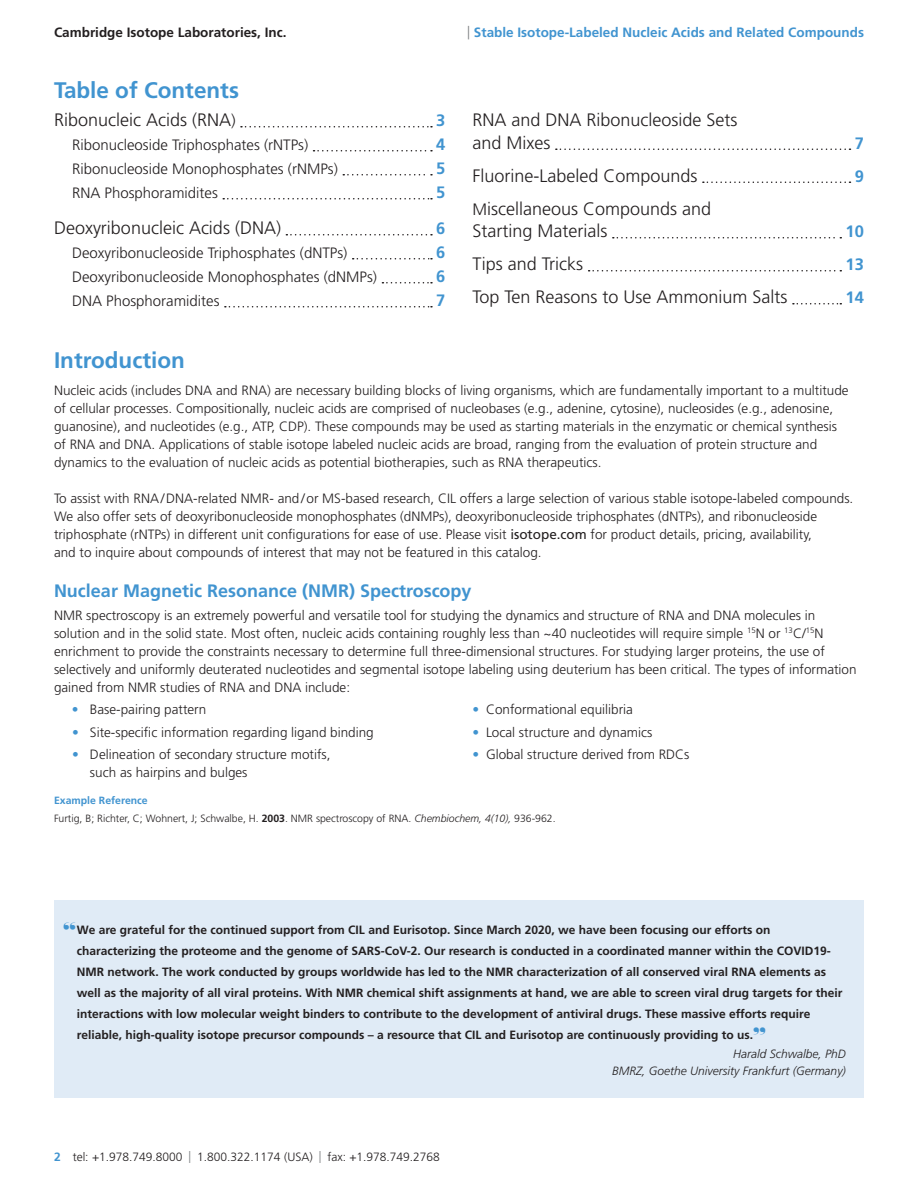
<style>
.page{position:relative;width:918px;height:1188px;background:#fff}
.page>*{position:absolute;margin:0;border:0;box-sizing:border-box;transform-origin:0 0}
.t1{font:700 22.5px "Frutiger LT Std";color:#4194d0}
.Product_Headings{font:300 18px "Frutiger LT Std";color:#231f20}
.Product_Headings-2{font:700 18px "Frutiger LT Std";color:#4194d0}
.Product_Headings-3{font:700 16.5px "Frutiger LT Std";color:#4194d0}
.Product_Headings-4{font:300 15px "Frutiger LT Std";color:#231f20}
.Product_Headings-5{font:300 13.5px/18px "Frutiger LT Std";color:#231f20}
.t2{font:700 13.5px "Frutiger LT Std";color:#4194d0}
.t3{font:700 13.5px "Frutiger LT Std";color:#231f20}
.t4{font:700 12px/21px "Frutiger LT Std";color:#231f20}
.t5{font:300 12px "Frutiger LT Std";color:#231f20}
.t6{font:italic 300 12px "Frutiger LT Std";color:#231f20}
.t7{font:300 10.5px "Frutiger LT Std";color:#231f20}
.t8{font:700 10.5px "Frutiger LT Std";color:#4194d0}
.s1{font-weight:300;color:#808285}
.s2{font-size:16.5px}
.s3{font-weight:400}
.s4{color:#4194d0}
.s5{font-weight:700}
.s6{font-style:italic}
.s7{font-weight:700;color:#4194d0}
.s8{color:#808285}
</style>
<div class="page">
<div style="left:54px;top:900px;width:810px;height:198px;background:#e0ebf6"></div>
<svg style="left:241px;top:126px;width:191px;height:2px"></svg>
<svg style="left:314px;top:150px;width:118px;height:2px"></svg>
<svg style="left:343px;top:174px;width:89px;height:2px"></svg>
<svg style="left:223px;top:198px;width:209px;height:2px"></svg>
<svg style="left:286px;top:234px;width:146px;height:2px"></svg>
<svg style="left:353px;top:258px;width:79px;height:2px"></svg>
<svg style="left:382px;top:282px;width:50px;height:2px"></svg>
<svg style="left:225px;top:306px;width:207px;height:2px"></svg>
<svg style="left:556px;top:148px;width:294px;height:2px"></svg>
<svg style="left:703px;top:182px;width:147px;height:1px"></svg>
<svg style="left:613px;top:237px;width:228px;height:1px"></svg>
<svg style="left:589px;top:270px;width:252px;height:2px"></svg>
<svg style="left:793px;top:303px;width:48px;height:1px"></svg>
<p class="t3" style="left:54px;top:25px;width:234px">Cambridge Isotope Laboratories, Inc.</p>
<p class="t2" style="left:467px;top:25px;width:398px"><span class="s1">|</span> Stable Isotope-Labeled Nucleic Acids and Related Compounds</p>
<p class="t1" style="left:54px;top:77px;width:187px">Table of Contents</p>
<p class="Product_Headings" style="left:54px;top:110px;width:183px">Ribonucleic Acids (RNA<span class="s2">)</span></p>
<p class="Product_Headings-3" style="left:436px;top:111px;width:11px">3</p>
<p class="Product_Headings-4" style="left:72px;top:136px;width:238px">Ribonucleoside Triphosphates (rNTPs)</p>
<p class="Product_Headings-3" style="left:436px;top:135px;width:11px">4</p>
<p class="Product_Headings-4" style="left:72px;top:160px;width:267px">Ribonucleoside Monophosphates (rNMPs)</p>
<p class="Product_Headings-3" style="left:436px;top:159px;width:11px">5</p>
<p class="Product_Headings-4" style="left:72px;top:184px;width:147px">RNA Phosphoramidites</p>
<p class="Product_Headings-3" style="left:436px;top:183px;width:11px">5</p>
<p class="Product_Headings" style="left:54px;top:218px;width:229px">Deoxyribonucleic Acids (DNA)</p>
<p class="Product_Headings-3" style="left:436px;top:219px;width:11px">6</p>
<p class="Product_Headings-4" style="left:72px;top:244px;width:277px">Deoxyribonucleoside Triphosphates (dNTPs)</p>
<p class="Product_Headings-3" style="left:436px;top:243px;width:11px">6</p>
<p class="Product_Headings-4" style="left:72px;top:268px;width:307px">Deoxyribonucleoside Monophosphates (dNMPs)</p>
<p class="Product_Headings-3" style="left:436px;top:267px;width:11px">6</p>
<p class="Product_Headings-4" style="left:72px;top:292px;width:149px">DNA Phosphoramidites</p>
<p class="Product_Headings-3" style="left:436px;top:291px;width:11px">7</p>
<p class="Product_Headings" style="left:472px;top:110px;width:267px">RNA and DNA Ribonucleoside Sets</p>
<p class="Product_Headings" style="left:472px;top:132px;width:80px">and Mixes</p>
<p class="Product_Headings-3" style="left:855px;top:133px;width:11px">7</p>
<p class="Product_Headings" style="left:472px;top:165px;width:227px">Fluorine-Labeled Compounds</p>
<p class="Product_Headings-3" style="left:855px;top:166px;width:11px">9</p>
<p class="Product_Headings" style="left:473px;top:198px;width:240px"><span class="s2">M</span>iscellaneous Compounds and</p>
<p class="Product_Headings" style="left:472px;top:221px;width:136px">Starting Materials</p>
<p class="Product_Headings-3" style="left:846px;top:222px;width:20px">10</p>
<p class="Product_Headings" style="left:472px;top:254px;width:112px">Tips and Tricks</p>
<p class="Product_Headings-3" style="left:846px;top:255px;width:20px">13</p>
<p class="Product_Headings" style="left:472px;top:287px;width:317px">Top Ten Reasons to Use Ammonium Salts</p>
<p class="Product_Headings-3" style="left:846px;top:288px;width:20px">14</p>
<p class="t1" style="left:54px;top:347px;width:132px">Introduction</p>
<p class="Product_Headings-5" style="left:54px;top:381px;width:796px">Nucleic acids (includes DNA and RNA) are necessary building blocks of living organisms, which are fundamentally important to a multitude of cellular processes. Compositionally, nucleic acids are comprised of nucleobases (e.g., adenine, cytosine), nucleosides (e.g., adenosine, guanosine), and nucleotides (e.g., ATP, CDP). These compounds may be used as starting materials in the enzymatic or chemical synthesis of RNA and DNA. Applications of stable isotope labeled nucleic acids are broad, ranging from the evaluation of protein structure and dynamics to the evaluation of nucleic acids as potential biotherapies, such as RNA therapeutics.</p>
<p class="Product_Headings-5" style="left:54px;top:489px;width:801px">To assist with RNA/DNA-related NMR- and/or MS-based research, CIL offers a large selection of various stable isotope-labeled compounds.<br>We also offer sets of deoxyribonucleoside monophosphates (dNMPs), deoxyribonucleoside triphosphates (dNTPs), and ribonucleoside triphosphate (rNTPs) in different unit configurations for ease of use. Please visit <span class="s3">isotope.com</span> for product details, pricing, availability,</p>
<p class="Product_Headings-5" style="left:54px;top:543px;width:489px">and to inquire about compounds of interest that may not be featured in this catalog.</p>
<p class="Product_Headings-2" style="left:54px;top:581px;width:419px">Nuclear Magnetic Resonance (NMR) Spectroscopy</p>
<p class="Product_Headings-5" style="left:54px;top:606px;width:804px">NMR spectroscopy is an extremely powerful and versatile tool for studying the dynamics and structure of RNA and DNA molecules in solution and in the solid state. Most often, nucleic acids containing roughly less than ~40 nucleotides will require simple <sup>15</sup>N or <sup>13</sup>C/<sup>15</sup>N enrichment to provide the constraints necessary to determine full three-dimensional structures. For studying larger proteins, the use of selectively and uniformly deuterated nucleotides and segmental isotope labeling using deuterium has been critical. The types of information gained from NMR studies of RNA and DNA include:</p>
<p class="Product_Headings-5" style="left:72px;top:701px;width:136px"><span class="s4">•</span> Base-pairing pattern</p>
<p class="Product_Headings-5" style="left:472px;top:701px;width:162px"><span class="s4">•</span> Conformational equilibria</p>
<p class="Product_Headings-5" style="left:72px;top:723px;width:303px"><span class="s4">•</span> Site-specific information regarding ligand binding</p>
<p class="Product_Headings-5" style="left:472px;top:723px;width:181px"><span class="s4">•</span> Local structure and dynamics</p>
<p class="Product_Headings-5" style="left:72px;top:746px;width:260px"><span class="s4">•</span> Delineation of secondary structure motifs,</p>
<p class="Product_Headings-5" style="left:472px;top:746px;width:219px"><span class="s4">•</span> Global structure derived from RDCs</p>
<p class="Product_Headings-5" style="left:90px;top:764px;width:159px">such as hairpins and bulges</p>
<p class="t8" style="left:54px;top:795px;width:95px">Example Reference</p>
<p class="t7" style="left:54px;top:813px;width:503px">Furtig, B; Richter, C; Wohnert, J; Schwalbe, H. <span class="s5">2003</span>. NMR spectroscopy of RNA. <span class="s6">Chembiochem, 4(10),</span> 936-962.</p>
<p class="t4" style="left:77px;top:919px;width:767px;text-indent:-14px"><span class="s4">❛❛</span>We are grateful for the continued support from CIL and Eurisotop. Since March 2020, we have been focusing our efforts on characterizing the proteome and the genome of SARS-CoV-2. Our research is conducted in a coordinated manner within the COVID19- NMR network. The work conducted by groups worldwide has led to the NMR characterization of all conserved viral RNA elements as well as the majority of all viral proteins. With NMR chemical shift assignments at hand, we are able to screen viral drug targets for their interactions with low molecular weight binders to contribute to the development of antiviral drugs. These massive efforts require reliable, high-quality isotope precursor compounds – a resource that CIL and Eurisotop are continuously providing to us.<span class="s4">❜❜</span></p>
<p class="t6" style="left:733px;top:1047px;width:114px">Harald Schwalbe, PhD</p>
<p class="t6" style="left:612px;top:1064px;width:236px">BMRZ, Goethe University Frankfurt (Germany)</p>
<p class="t5" style="left:54px;top:1150px;width:387px"><span class="s7">2</span> tel: +1.978.749.8000 <span class="s8">|</span> 1.800.322.1174 (USA) <span class="s8">|</span> fax: +1.978.749.2768</p>
</div>
